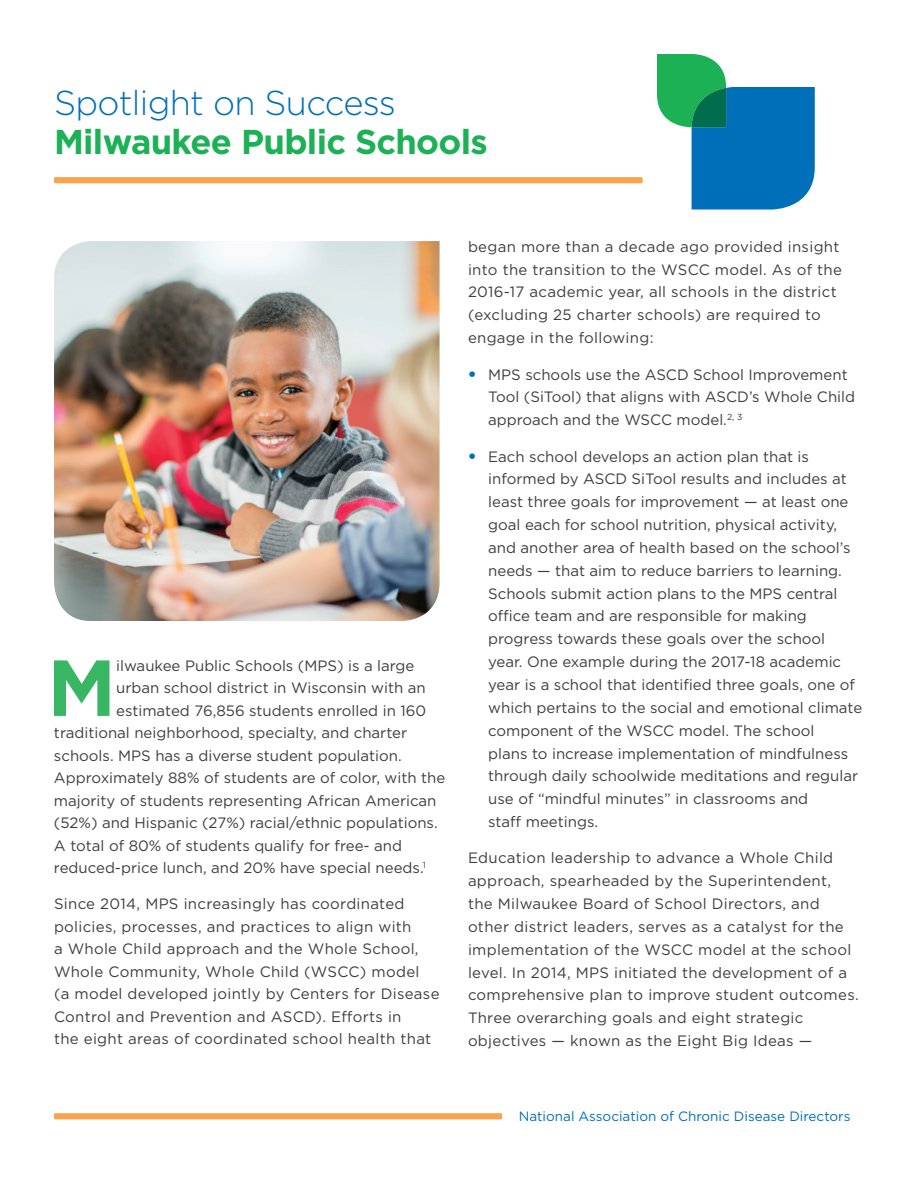
<style>
.page{position:relative;width:918px;height:1188px;background:#fff}
.page>*{position:absolute;margin:0;border:0;box-sizing:border-box;transform-origin:0 0}
.t1{font:700 79.35px "Gotham";color:#39b664}
.t2{font:700 34.5px "Gotham";letter-spacing:-.02em;color:#1db156}
.t3{font:300 34.5px "Gotham";letter-spacing:-.02em;color:#006fba}
.t4{font:15px/22.8px "Gotham";color:#3e3e3f}
.t5{font:15px/22.8px "Gotham";letter-spacing:.02em;color:#3e3e3f}
.t6{font:13.5px "Gotham";color:#006fba}
.s1{font-weight:900;font-size:16.5px;color:#006fba}
</style>
<div class="page">
<div style="left:54px;top:1113px;width:448px;height:6px;background:#f9a44d"></div>
<img style="left:54px;top:241px;width:386px;height:380px">
<svg style="left:657px;top:54px;width:158px;height:156px"></svg>
<div style="left:54px;top:177px;width:589px;height:6px;background:#f9a44d"></div>
<h2 class="t3" style="left:54px;top:81px;width:344px">Spotlight on Success</h2>
<h2 class="t2" style="left:54px;top:118px;width:435px">Milwaukee Public Schools</h2>
<h1 class="t1" style="left:47px;top:635px;width:70px">M</h1>
<p class="t4" style="left:116px;top:654px;width:300px">ilwaukee Public Schools (MPS) is a large</p>
<p class="t4" style="left:116px;top:676px;width:311px">urban school district in Wisconsin with an</p>
<p class="t4" style="left:116px;top:699px;width:312px">estimated 76,856 students enrolled in 160</p>
<p class="t4" style="left:54px;top:721px;width:355px">traditional neighborhood, specialty, and charter</p>
<p class="t4" style="left:54px;top:744px;width:349px">schools. MPS has a diverse student population.</p>
<p class="t4" style="left:54px;top:766px;width:393px">Approximately 88% of students are of color, with the</p>
<p class="t4" style="left:54px;top:789px;width:384px">majority of students representing African American</p>
<p class="t4" style="left:54px;top:811px;width:385px">(52%) and Hispanic (27%) racial/ethnic populations.</p>
<p class="t4" style="left:54px;top:834px;width:350px">A total of 80% of students qualify for free- and</p>
<p class="t4" style="left:54px;top:856px;width:374px">reduced-price lunch, and 20% have special needs.<sup>1</sup></p>
<p class="t5" style="left:54px;top:893px;width:387px">Since 2014, MPS increasingly has coordinated policies, processes, and practices to align with<br>a Whole Child approach and the Whole School, Whole Community, Whole Child (WSCC) model<br>(a model developed jointly by Centers for Disease Control and Prevention and ASCD). Efforts in<br>the eight areas of coordinated school health that</p>
<p class="t5" style="left:468px;top:235px;width:376px">began more than a decade ago provided insight into the transition to the WSCC model. As of the 2016-17 academic year, all schools in the district (excluding 25 charter schools) are required to engage in the following:</p>
<p class="t4" style="left:488px;top:362px;width:368px;text-indent:-20px"><span class="s1">•</span> MPS schools use the ASCD School Improvement<br>Tool (SiTool) that aligns with ASCD’s Whole Child approach and the WSCC model.<sup>2,</sup> <sup>3</sup></p>
<p class="t4" style="left:488px;top:445px;width:376px;text-indent:-20px"><span class="s1">•</span> Each school develops an action plan that is informed by ASCD SiTool results and includes at least three goals for improvement — at least one goal each for school nutrition, physical activity, and another area of health based on the school’s needs — that aim to reduce barriers to learning.<br>Schools submit action plans to the MPS central office team and are responsible for making progress towards these goals over the school year. One example during the 2017-18 academic year is a school that identified three goals, one of which pertains to the social and emotional climate component of the WSCC model. The school<br>plans to increase implementation of mindfulness through daily schoolwide meditations and regular use of “mindful minutes” in classrooms and<br>staff meetings.</p>
<p class="t5" style="left:468px;top:846px;width:392px">Education leadership to advance a Whole Child approach, spearheaded by the Superintendent, the Milwaukee Board of School Directors, and other district leaders, serves as a catalyst for the implementation of the WSCC model at the school level. In 2014, MPS initiated the development of a comprehensive plan to improve student outcomes.<br>Three overarching goals and eight strategic objectives — known as the Eight Big Ideas —</p>
<p class="t6" style="left:519px;top:1107px;width:333px">National Association of Chronic Disease Directors</p>
</div>
